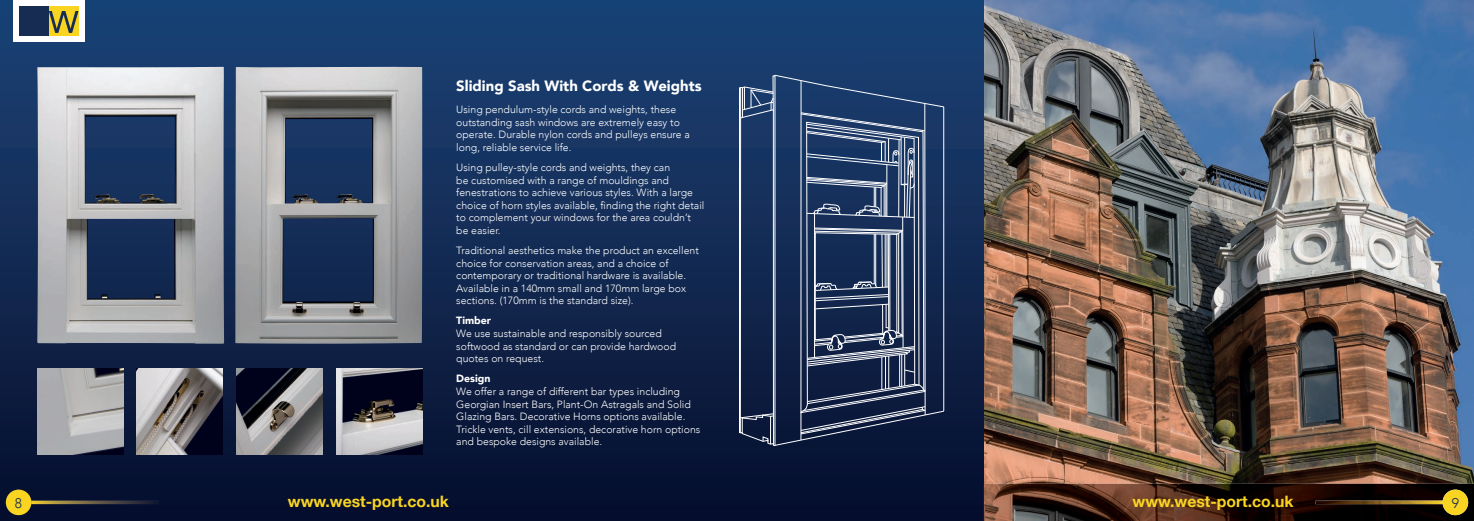
<style>
.page{position:relative;width:1474px;height:521px;background:#fff}
.page>*{position:absolute;margin:0;border:0;box-sizing:border-box;transform-origin:0 0}
.t1{font:700 15.75px "Helvetica Neue";color:#f9d522}
.t2{font:900 14.88px "Avenir";color:#fff}
.t3{font:300 14px "Avenir";color:#162d53}
.t4{font:300 10.5px/12.6px "Avenir";color:#fff}
.t5{font:900 10.5px "Avenir";color:#fff}
</style>
<div class="page">
<img style="left:983px;top:0;width:490px;height:484px">
<div style="left:0;top:0;width:983px;height:521px;background:linear-gradient(to bottom,#1b4478,#080f2d)"></div>
<img style="left:983px;top:484px;width:490px;height:37px">
<div style="left:1442px;top:489px;width:25px;height:26px;background:#f9d522;border-radius:50%"></div>
<img style="left:1315px;top:501px;width:127px;height:3px">
<div style="left:6px;top:489px;width:25px;height:26px;background:#f9d522;border-radius:50%"></div>
<img style="left:32px;top:501px;width:126px;height:3px">
<div style="left:13px;top:0;width:72px;height:42px;background:#fff"></div>
<div style="left:19px;top:6px;width:30px;height:30px;background:#162c53"></div>
<div style="left:49px;top:6px;width:29px;height:30px;background:#f9d522"></div>
<svg style="left:49px;top:11px;width:30px;height:22px"></svg>
<img style="left:37px;top:67px;width:187px;height:277px">
<img style="left:235px;top:67px;width:187px;height:277px">
<img style="left:37px;top:368px;width:86px;height:86px">
<img style="left:137px;top:368px;width:86px;height:86px">
<img style="left:236px;top:368px;width:86px;height:86px">
<img style="left:336px;top:368px;width:86px;height:86px">
<svg style="left:775px;top:75px;width:169px;height:371px;background:#1a3159"></svg>
<hr style="left:800px;top:81px;width:1px;height:359px;background:#fff">
<svg style="left:738px;top:75px;width:37px;height:371px;background:#2e4266"></svg>
<svg style="left:800px;top:103px;width:127px;height:332px;background:#3d4f70"></svg>
<h2 class="t2" style="left:456px;top:73px;width:247px">Sliding Sash With Cords &amp; Weights</h2>
<p class="t4" style="left:456px;top:103px;width:235px">Using pendulum-style cords and weights, these outstanding sash windows are extremely easy to operate. Durable nylon cords and pulleys ensure a long, reliable service life.</p>
<p class="t4" style="left:456px;top:161px;width:250px">Using pulley-style cords and weights, they can<br>be customised with a range of mouldings and fenestrations to achieve various styles. With a large choice of horn styles available, finding the right detail to complement your windows for the area couldn’t be easier.</p>
<p class="t4" style="left:456px;top:244px;width:244px">Traditional aesthetics make the product an excellent choice for conservation areas, and a choice of contemporary or traditional hardware is available.<br>Available in a 140mm small and 170mm large box sections. (170mm is the standard size).</p>
<p class="t5" style="left:456px;top:312px;width:36px">Timber</p>
<p class="t4" style="left:456px;top:327px;width:221px">We use sustainable and responsibly sourced softwood as standard or can provide hardwood quotes on request.</p>
<p class="t5" style="left:456px;top:370px;width:36px">Design</p>
<p class="t4" style="left:456px;top:385px;width:245px">We offer a range of different bar types including Georgian Insert Bars, Plant-On Astragals and Solid Glazing Bars. Decorative Horns options available.<br>Trickle vents, cill extensions, decorative horn options and bespoke designs available.</p>
<h3 class="t3" style="left:15px;top:494px;width:9px">8</h3>
<h1 class="t1" style="left:288px;top:489px;width:162px">www.west-port.co.uk</h1>
<h1 class="t1" style="left:1132px;top:489px;width:162px">www.west-port.co.uk</h1>
<h3 class="t3" style="left:1451px;top:494px;width:9px">9</h3>
</div>
